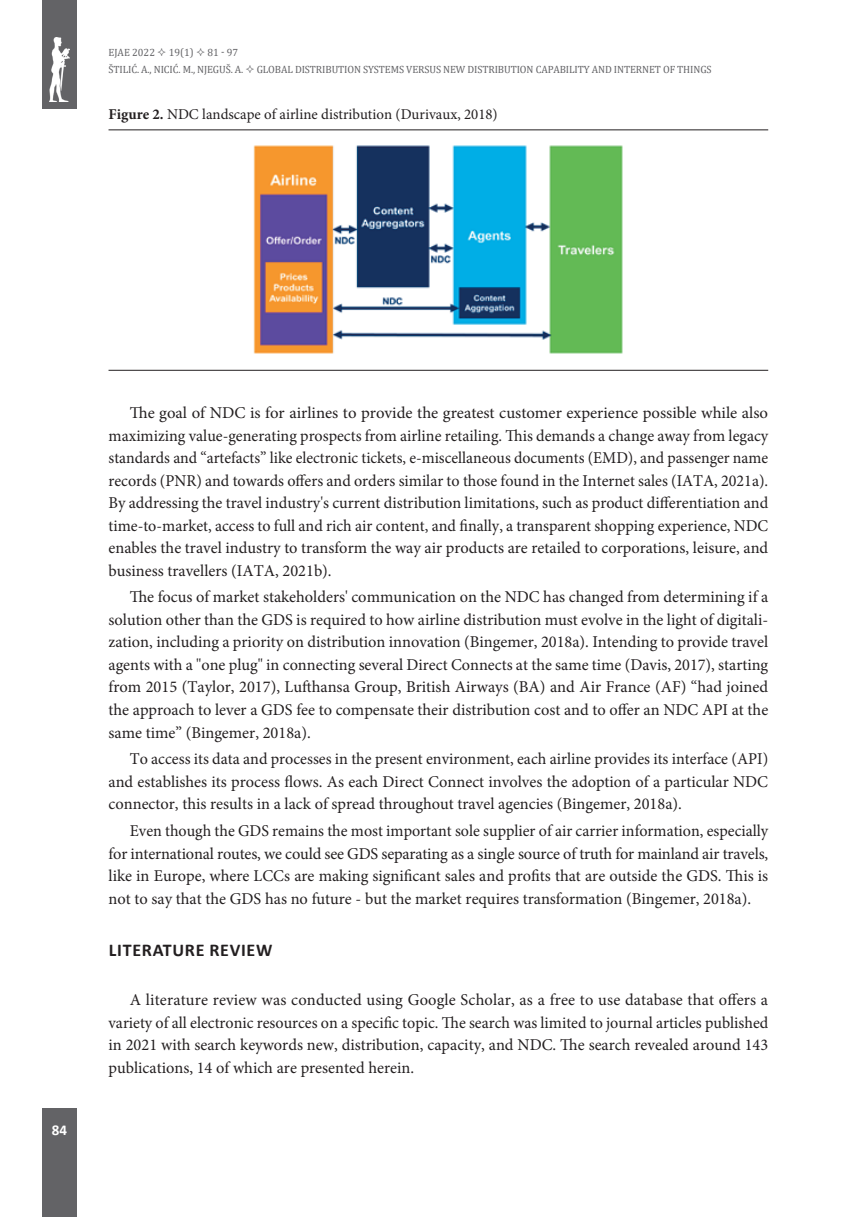
<style>
.page{position:relative;width:864px;height:1217px;background:#fff}
.page>*{position:absolute;margin:0;border:0;box-sizing:border-box;transform-origin:0 0}
.t1{font:700 18px "Calibri";letter-spacing:.04em;color:#231f20}
.t2{font:16.5px/22.5px "Minion Pro";color:#231f20;text-align:justify}
.t3{font:15px "Minion Pro";color:#231f20}
.t4{font:700 15px "Calibri";color:#fff}
.t5{font:10.5px/16.8px "Cambria";letter-spacing:-.01em;color:#636366}
.s1{font-weight:700}
</style>
<div class="page">
<div style="left:43px;top:0;width:34px;height:108px;background:#636366"></div>
<div style="left:43px;top:1108px;width:34px;height:108px;background:#636366"></div>
<img style="left:49px;top:37px;width:21px;height:64px">
<hr style="left:108px;top:130px;width:659px;height:1px;background:#231f20">
<hr style="left:108px;top:370px;width:659px;height:1px;background:#231f20">
<img style="left:253px;top:145px;width:370px;height:209px">
<p class="t5" style="left:108px;top:44px;width:48px">EJAE 2022</p>
<p class="t5" style="left:169px;top:44px;width:26px">19(1)</p>
<p class="t5" style="left:108px;top:44px;width:136px;text-indent:99px">81 - 97<br>ŠTILIĆ. A., NICIĆ. M., NJEGUŠ. A.</p>
<p class="t5" style="left:256px;top:61px;width:456px">GLOBAL DISTRIBUTION SYSTEMS VERSUS NEW DISTRIBUTION CAPABILITY AND INTERNET OF THINGS</p>
<p class="t3" style="left:108px;top:104px;width:390px"><span class="s1">Figure 2.</span> NDC landscape of airline distribution (Durivaux, 2018)</p>
<p class="t4" style="left:52px;top:1118px;width:17px">84</p>
<p class="t2" style="left:108px;top:401px;width:661px;text-indent:21px">The goal of NDC is for airlines to provide the greatest customer experience possible while also maximizing value-generating prospects from airline retailing. This demands a change away from legacy standards and “artefacts” like electronic tickets, e-miscellaneous documents (EMD), and passenger name records (PNR) and towards offers and orders similar to those found in the Internet sales (IATA, 2021a).<br>By addressing the travel industry's current distribution limitations, such as product differentiation and time-to-market, access to full and rich air content, and finally, a transparent shopping experience, NDC enables the travel industry to transform the way air products are retailed to corporations, leisure, and business travellers (IATA, 2021b).</p>
<p class="t2" style="left:108px;top:586px;width:661px;text-indent:21px">The focus of market stakeholders' communication on the NDC has changed from determining if a solution other than the GDS is required to how airline distribution must evolve in the light of digitali&shy;zation, including a priority on distribution innovation (Bingemer, 2018a). Intending to provide travel agents with a "one plug" in connecting several Direct Connects at the same time (Davis, 2017), starting from 2015 (Taylor, 2017), Lufthansa Group, British Airways (BA) and Air France (AF) “had joined the approach to lever a GDS fee to compensate their distribution cost and to offer an NDC API at the same time” (Bingemer, 2018a).</p>
<p class="t2" style="left:108px;top:747px;width:661px;text-indent:21px">To access its data and processes in the present environment, each airline provides its interface (API) and establishes its process flows. As each Direct Connect involves the adoption of a particular NDC connector, this results in a lack of spread throughout travel agencies (Bingemer, 2018a).</p>
<p class="t2" style="left:108px;top:819px;width:661px;text-indent:21px">Even though the GDS remains the most important sole supplier of air carrier information, especially for international routes, we could see GDS separating as a single source of truth for mainland air travels, like in Europe, where LCCs are making significant sales and profits that are outside the GDS. This is not to say that the GDS has no future - but the market requires transformation (Bingemer, 2018a).</p>
<p class="t1" style="left:109px;top:936px;width:165px">LITERATURE REVIEW</p>
<p class="t2" style="left:108px;top:988px;width:661px;text-indent:21px">A literature review was conducted using Google Scholar, as a free to use database that offers a variety of all electronic resources on a specific topic. The search was limited to journal articles published in 2021 with search keywords new, distribution, capacity, and NDC. The search revealed around 143 publications, 14 of which are presented herein.</p>
</div>
